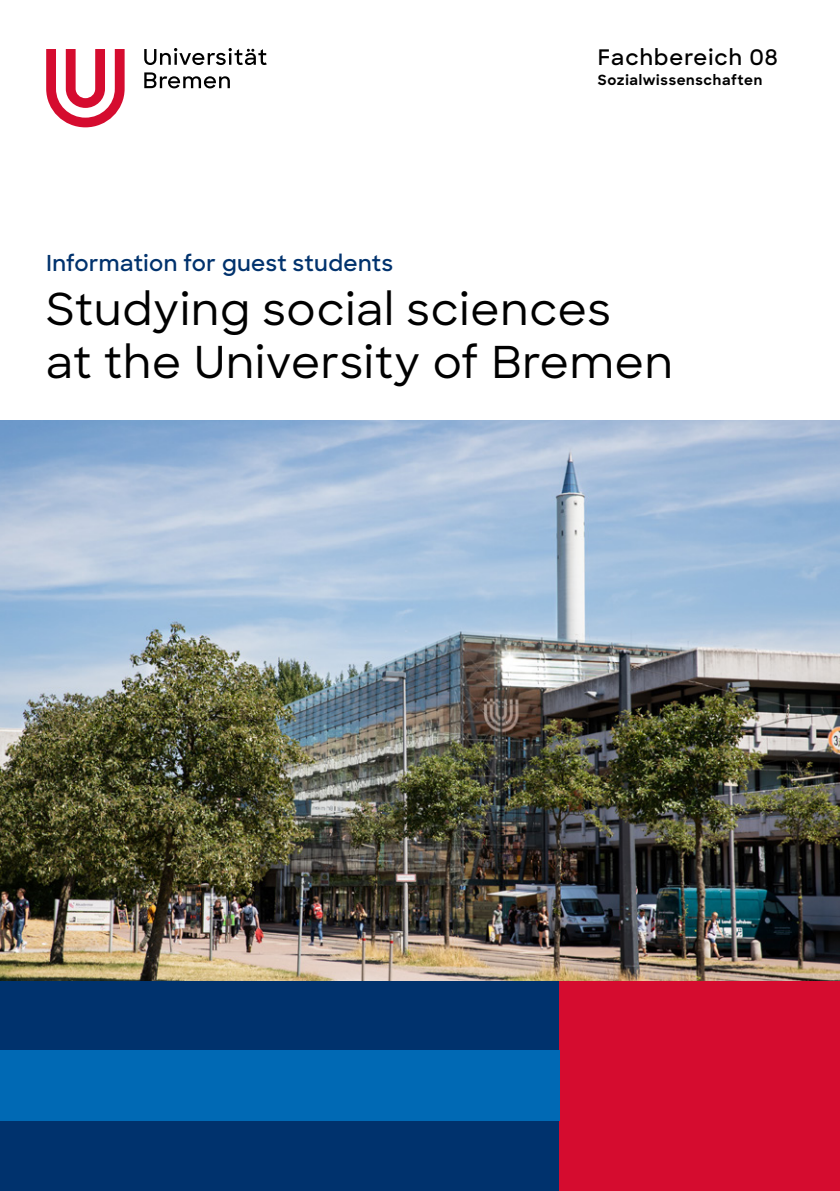
<style>
.page{position:relative;width:840px;height:1191px;background:#fff}
.page>*{position:absolute;margin:0;border:0;box-sizing:border-box;transform-origin:0 0}
.t1{font:500 44px/53.4px "Sharp Sans";letter-spacing:.02em;color:#000}
.t2{font:600 22px "Sharp Sans";letter-spacing:.02em;color:#00326d}
.t3{font:600 21.4px "Sharp Sans";letter-spacing:.05em;color:#000}
.t4{font:700 14px "Sharp Sans";letter-spacing:.05em;color:#000}
</style>
<div class="page">
<div style="left:0;top:980px;width:839px;height:211px;background:#00326d"></div>
<div style="left:559px;top:980px;width:280px;height:211px;background:#d50c2f"></div>
<div style="left:0;top:1050px;width:559px;height:70px;background:#0069b4"></div>
<img style="left:0;top:420px;width:839px;height:560px">
<svg style="left:144px;top:72px;width:86px;height:16px"></svg>
<svg style="left:144px;top:48px;width:123px;height:17px"></svg>
<svg style="left:46px;top:49px;width:78px;height:78px"></svg>
<p class="t3" style="left:597px;top:41px;width:181px">Fachbereich 08</p>
<p class="t4" style="left:597px;top:70px;width:166px">Sozialwissenschaften</p>
<p class="t2" style="left:46px;top:247px;width:348px">Information for guest students</p>
<p class="t1" style="left:46px;top:280px;width:628px">Studying social sciences<br>at the University of Bremen</p>
</div>
